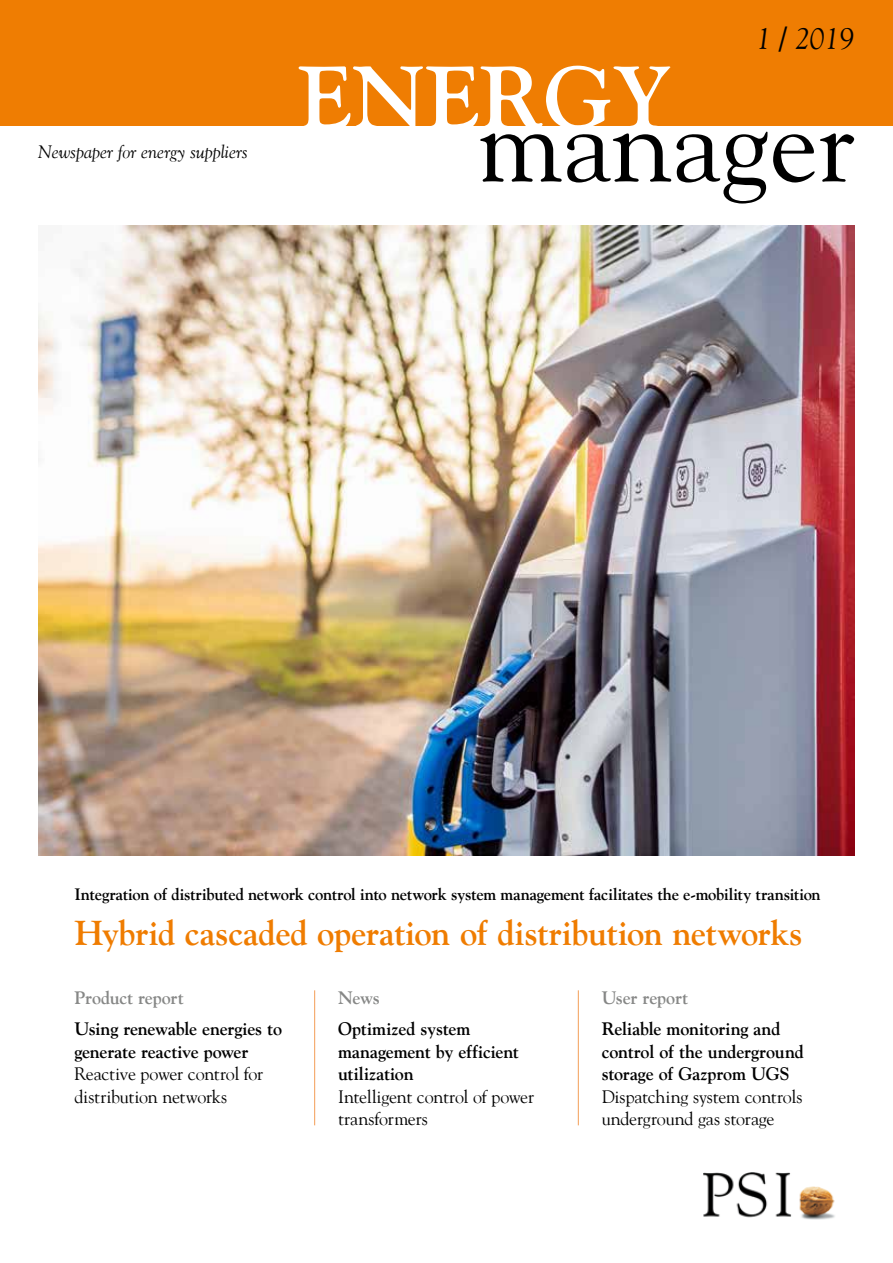
<style>
.page{position:relative;width:893px;height:1263px;background:#fff}
.page>*{position:absolute;margin:0;border:0;box-sizing:border-box;transform-origin:0 0}
.t1{font:109.5px "Goudy";color:#000}
.t2{font:700 88.35px "Goudy";color:#fff}
.t3{font:700 34.5px "Goudy";letter-spacing:-.015em;color:#ef7c00}
.t4{font:italic 30px "Goudy";color:#000}
.t5{font:700 18px/22.5px "Goudy";letter-spacing:-.01em;color:#000}
.t6{font:18px/22.5px "Goudy";letter-spacing:-.01em;color:#000}
.t7{font:italic 18px "Goudy";color:#000}
.t8{font:700 18px "Goudy";letter-spacing:-.01em;color:#868786}
.t9{font:700 16.5px "Goudy";letter-spacing:-.02em;color:#000}
</style>
<div class="page">
<div style="left:0;top:0;width:893px;height:126px;background:#ef7d02"></div>
<img style="left:704px;top:1172px;width:131px;height:47px">
<img style="left:38px;top:225px;width:817px;height:630px">
<hr style="left:314px;top:990px;width:1px;height:135px;background:#f49e57">
<hr style="left:578px;top:990px;width:1px;height:135px;background:#f49e57">
<p class="t7" style="left:38px;top:141px;width:211px">Newspaper for energy suppliers</p>
<h2 class="t2" style="left:299px;top:45px;width:374px">ENERGY</h2>
<h3 class="t4" style="left:756px;top:21px;width:100px">1 / 2019</h3>
<h1 class="t1" style="left:478px;top:75px;width:379px">manager</h1>
<p class="t9" style="left:74px;top:885px;width:748px">Integration of distributed network control into network system management facilitates the e-mobility transition</p>
<h3 class="t3" style="left:74px;top:912px;width:730px">Hybrid cascaded operation of distribution networks</h3>
<p class="t8" style="left:602px;top:987px;width:88px">User report</p>
<p class="t5" style="left:602px;top:1018px;width:204px">Reliable monitoring and control of the underground storage of Gazprom UGS</p>
<p class="t6" style="left:602px;top:1085px;width:202px">Dispatching system controls underground gas storage</p>
<p class="t8" style="left:74px;top:987px;width:111px">Product report</p>
<p class="t5" style="left:74px;top:1018px;width:209px">Using renewable energies to generate reactive power</p>
<p class="t6" style="left:74px;top:1062px;width:190px">Reactive power control for distribution networks</p>
<p class="t8" style="left:338px;top:987px;width:43px">News</p>
<p class="t5" style="left:338px;top:1018px;width:182px">Optimized system management by efficient utilization</p>
<p class="t6" style="left:338px;top:1085px;width:197px">Intelligent control of power transformers</p>
</div>
